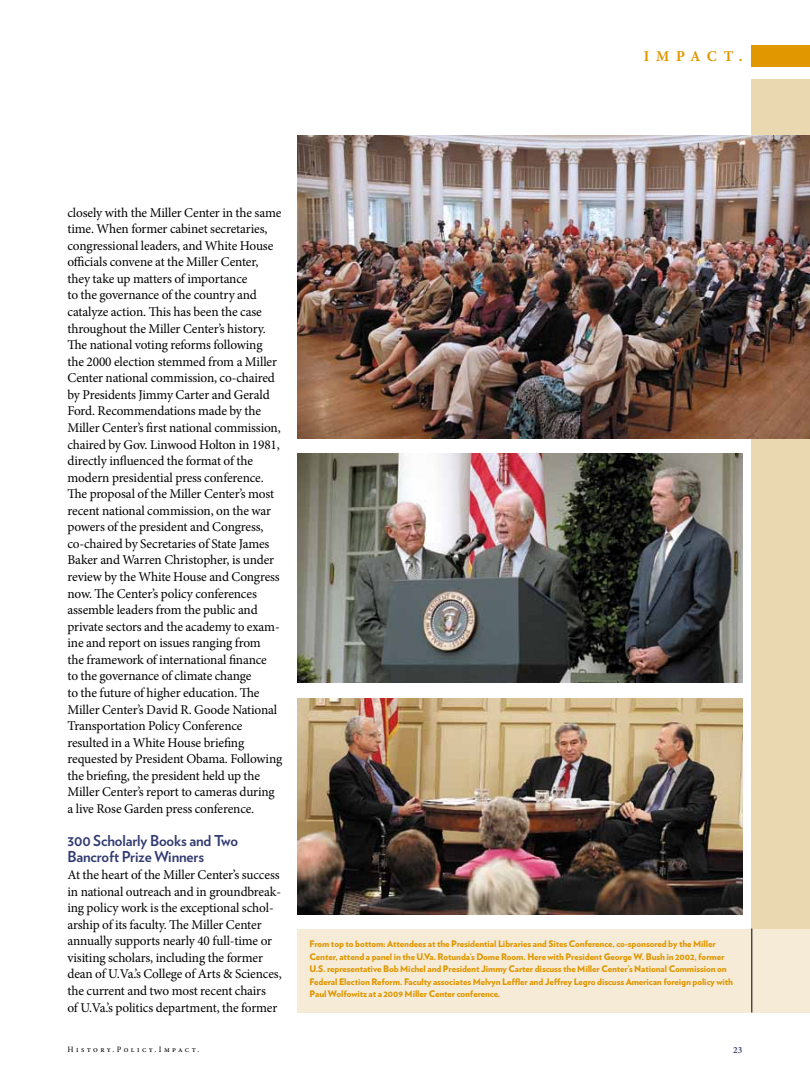
<style>
.page{position:relative;width:810px;height:1080px;background:#fff}
.page>*{position:absolute;margin:0;border:0;box-sizing:border-box;transform-origin:0 0}
.t1{font:700 15px/16.5px "Verlag";letter-spacing:-.01em;color:#313a71}
.t2{font:700 15px "Minion Pro";color:#e09700}
.t3{font:13.5px/16.6px "Minion Pro";letter-spacing:-.015em;color:#000}
.t4{font:600 9.38px "Minion Pro";color:#313a71}
.t5{font:900 9px/12.5px "Verlag";letter-spacing:-.01em;color:#e09700}
.t6{font:8.12px "Minion Pro";letter-spacing:.295em;color:#000}
</style>
<div class="page">
<div style="left:752px;top:79px;width:58px;height:933px;background:#ead9b0"></div>
<div style="left:752px;top:45px;width:58px;height:22px;background:#e09700"></div>
<img style="left:298px;top:698px;width:444px;height:216px">
<img style="left:298px;top:135px;width:512px;height:303px">
<div style="left:298px;top:929px;width:512px;height:83px;background:#f5ebd7"></div>
<hr style="left:752px;top:929px;width:1px;height:83px;background:#000">
<img style="left:298px;top:454px;width:444px;height:228px">
<p class="t2" style="left:644px;top:46px;width:15px">IMP</p>
<p class="t2" style="left:690px;top:46px;width:54px">AC T.</p>
<p class="t3" style="left:68px;top:204px;width:216px">closely with the Miller Center in the same time. When former cabinet secretaries, congressional leaders, and White House officials convene at the Miller Center, they take up matters of importance<br>to the governance of the country and catalyze action. This has been the case throughout the Miller Center’s history.<br>The national voting reforms following the 2000 election stemmed from a Miller Center national commission, co-chaired by Presidents Jimmy Carter and Gerald Ford. Recommendations made by the Miller Center’s first national commission, chaired by Gov. Linwood Holton in 1981, directly influenced the format of the modern presidential press conference.<br>The proposal of the Miller Center’s most recent national commission, on the war powers of the president and Congress, co-chaired by Secretaries of State James Baker and Warren Christopher, is under review by the White House and Congress now. The Center’s policy conferences assemble leaders from the public and private sectors and the academy to exam&shy;ine and report on issues ranging from<br>the framework of international finance<br>to the governance of climate change<br>to the future of higher education. The Miller Center’s David R. Goode National Transportation Policy Conference resulted in a White House briefing requested by President Obama. Following the briefing, the president held up the Miller Center’s report to cameras during a live Rose Garden press conference.</p>
<p class="t1" style="left:68px;top:832px;width:172px">300 Scholarly Books and Two<br>Bancroft Prize Winners</p>
<p class="t3" style="left:68px;top:867px;width:216px">At the heart of the Miller Center’s success in national outreach and in groundbreak&shy;ing policy work is the exceptional schol&shy;arship of its faculty. The Miller Center annually supports nearly 40 full-time or visiting scholars, including the former dean of U.Va.’s College of Arts &amp; Sciences, the current and two most recent chairs<br>of U.Va.’s politics department, the former</p>
<p class="t5" style="left:310px;top:937px;width:425px">From top to bottom: Attendees at the Presidential Libraries and Sites Conference, co-sponsored by the Miller Center, attend a panel in the U.Va. Rotunda’s Dome Room. Here with President George W. Bush in 2002, former U.S. representative Bob Michel and President Jimmy Carter discuss the Miller Center’s National Commission on Federal Election Reform. Faculty associates Melvyn Leffler and Jeffrey Legro discuss American foreign policy with Paul Wolfowitz at a 2009 Miller Center conference.</p>
<p class="t6" style="left:68px;top:1044px;width:133px">History.Policy.Impact.</p>
<p class="t4" style="left:733px;top:1044px;width:11px">23</p>
</div>
